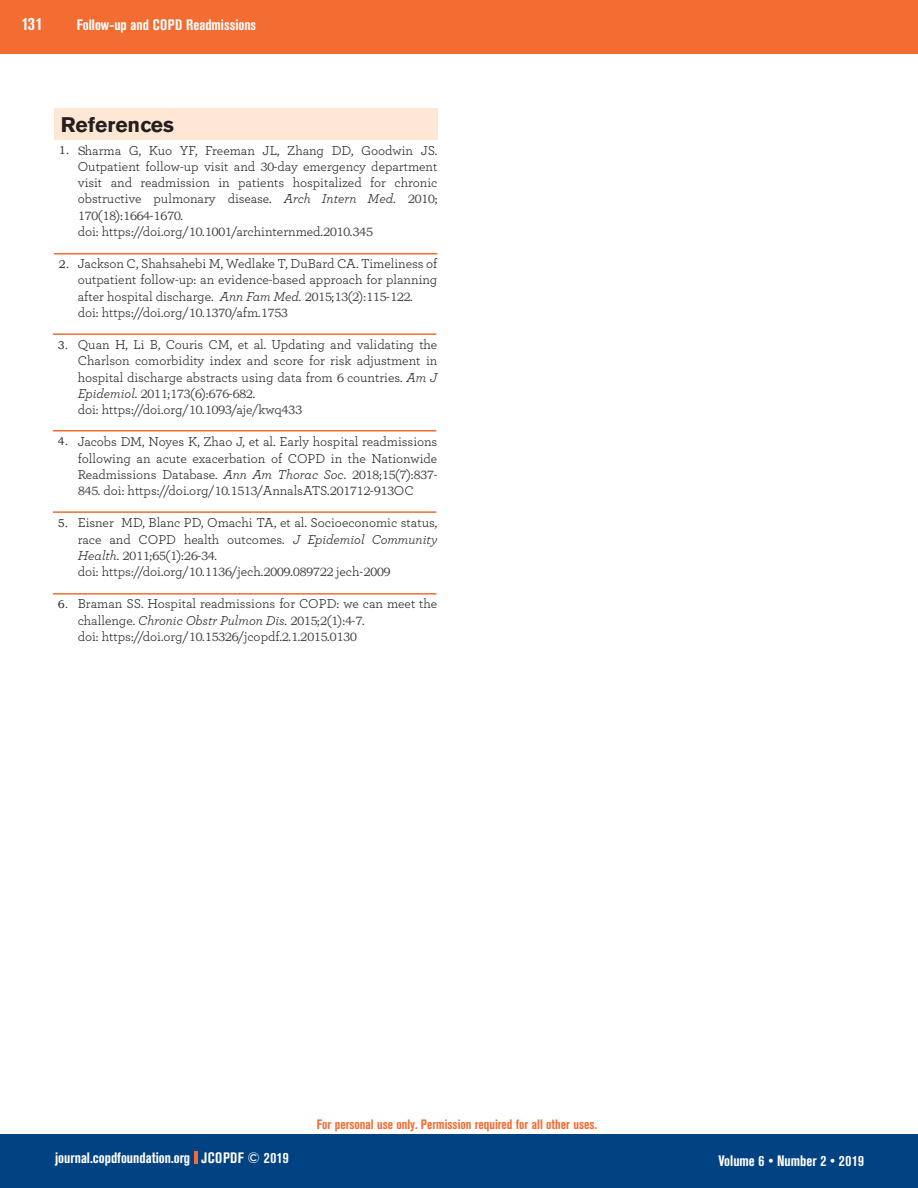
<style>
.page{position:relative;width:918px;height:1188px;background:#fff}
.page>*{position:absolute;margin:0;border:0;box-sizing:border-box;transform-origin:0 0}
.t1{font:700 21px "Akzidenz Grotesk BE";color:#231f20}
.t2{font:700 condensed 18px "Akzidenz Grotesk BE";color:#fff}
.t3{font:700 condensed 15px "Akzidenz Grotesk BE";color:#fff}
.t4{font:13.5px/16.2px "Breathe";color:#231f20;text-align:justify}
.t5{font:700 condensed 13.5px "Akzidenz Grotesk BE";color:#f36c32}
.t6{font:12px "Bookman Old Style";letter-spacing:-.06em;color:#414142}
.t7{font:11.25px "Bookman Old Style";color:#231f20}
.s1{font-family:"Bookman Old Style";font-size:12px;color:#414142}
.s2{font-style:italic}
.s3{font-family:"Breathe";font-size:13.5px;color:#231f20}
.s4{font-family:"Breathe";font-style:italic;font-size:13.5px;color:#231f20}
</style>
<div class="page">
<div style="left:0;top:1134px;width:918px;height:54px;background:#004282"></div>
<div style="left:0;top:0;width:918px;height:54px;background:#f36c32"></div>
<svg style="left:194px;top:1152px;width:3px;height:12px"></svg>
<hr style="left:54px;top:253px;width:383px;height:2px;background:#f36c32">
<hr style="left:53px;top:333px;width:383px;height:2px;background:#f36c32">
<hr style="left:53px;top:430px;width:383px;height:2px;background:#f36c32">
<hr style="left:53px;top:511px;width:383px;height:2px;background:#f36c32">
<hr style="left:53px;top:593px;width:383px;height:2px;background:#f36c32">
<div style="left:54px;top:108px;width:383px;height:31px;background:#fee7d4"></div>
<h2 class="t2" style="left:22px;top:13px;width:23px">131</h2>
<p class="t3" style="left:77px;top:16px;width:181px">Follow-up and COPD Readmissions</p>
<h1 class="t1" style="left:61px;top:112px;width:115px">References</h1>
<p class="t7" style="left:59px;top:143px;width:12px">1.</p>
<p class="t7" style="left:59px;top:257px;width:12px">2.</p>
<p class="t7" style="left:58px;top:337px;width:12px">3.</p>
<p class="t7" style="left:58px;top:434px;width:12px">4.</p>
<p class="t7" style="left:58px;top:515px;width:12px">5.</p>
<p class="t7" style="left:58px;top:597px;width:12px">6.</p>
<p class="t4" style="left:78px;top:142px;width:361px"><span class="s1">S</span>harma G, Kuo YF, Freeman JL, Zhang DD, Goodwin JS.<br>Outpatient follow-up visit and <span class="s1">30</span>-day emergency department visit and readmission in patients hospitalized for chronic obstructive pulmonary disease. <span class="s2">Arch Intern Med</span>. <span class="s1">2010</span>;</p>
<p class="t6" style="left:78px;top:208px;width:107px">170<span class="s3">(</span>18<span class="s3">):</span>1664<span class="s3">-</span>1670<span class="s3">.</span></p>
<p class="t4" style="left:78px;top:223px;width:297px">doi: https://doi.org/<span class="s1">10</span>.<span class="s1">1001</span>/archinternmed.<span class="s1">2010</span>.<span class="s1">345</span></p>
<p class="t4" style="left:78px;top:255px;width:361px;text-align:left">Jackson C, Shahsahebi M, Wedlake T, DuBard CA. Timeliness of outpatient follow-up: an evidence-based approach for planning after hospital discharge. <span class="s2">Ann Fam Med.</span> <span class="s1">2015</span>;<span class="s1">13</span>(<span class="s1">2</span>):<span class="s1">115</span>-<span class="s1">122</span>.<br>doi: https://doi.org/<span class="s1">10</span>.<span class="s1">1370</span>/afm.<span class="s1">1753</span></p>
<p class="t4" style="left:78px;top:336px;width:361px">Quan H, Li B, Couris CM, et al. Updating and validating the Charlson comorbidity index and score for risk adjustment in hospital discharge abstracts using data from <span class="s1">6</span> countries. <span class="s2">Am J</span></p>
<p class="t6" style="left:78px;top:386px;width:179px"><span class="s4">Epidemiol</span><span class="s3">.</span> 2011<span class="s3">;</span>173<span class="s3">(</span>6<span class="s3">):</span>676<span class="s3">-</span>682<span class="s3">.</span></p>
<p class="t4" style="left:78px;top:401px;width:226px">doi: https://doi.org/<span class="s1">10</span>.<span class="s1">1093</span>/aje/kwq<span class="s1">433</span></p>
<p class="t4" style="left:78px;top:433px;width:361px">Jacobs DM, Noyes K, Zhao J, et al. Early hospital readmissions following an acute exacerbation of COPD in the Nationwide Readmissions Database. <span class="s2">Ann Am Thorac Soc</span>. <span class="s1">2018</span>;<span class="s1">15</span>(<span class="s1">7</span>):<span class="s1">837</span>- <span class="s1">845</span>. doi: https://doi.org/<span class="s1">10</span>.<span class="s1">1513</span>/AnnalsATS.<span class="s1">201712</span>-<span class="s1">913</span>OC</p>
<p class="t4" style="left:78px;top:514px;width:361px">Eisner MD, Blanc PD, Omachi TA, et al. Socioeconomic status, race and COPD health outcomes. <span class="s2">J Epidemiol Community</span></p>
<p class="t6" style="left:78px;top:548px;width:141px"><span class="s4">Health</span><span class="s3">.</span> 2011<span class="s3">;</span>65<span class="s3">(</span>1<span class="s3">):</span>26<span class="s3">-</span>34<span class="s3">.</span></p>
<p class="t4" style="left:78px;top:563px;width:315px">doi: https://doi.org/<span class="s1">10</span>.<span class="s1">1136</span>/jech.<span class="s1">2009</span>.<span class="s1">089722</span> jech-<span class="s1">2009</span></p>
<p class="t4" style="left:78px;top:595px;width:361px;text-align:left">Braman SS. Hospital readmissions for COPD: we can meet the challenge. <span class="s2">Chronic Obstr Pulmon Dis.</span> <span class="s1">2015</span>;<span class="s1">2</span>(<span class="s1">1</span>):<span class="s1">4</span>-<span class="s1">7</span>.<br>doi: https://doi.org/<span class="s1">10</span>.<span class="s1">15326</span>/jcopdf.<span class="s1">2</span>.<span class="s1">1</span>.<span class="s1">2015</span>.<span class="s1">0130</span></p>
<p class="t5" style="left:317px;top:1117px;width:282px">For personal use only. Permission required for all other uses.</p>
<p class="t3" style="left:55px;top:1149px;width:235px">journal.copdfoundation.org JCOPDF © 2019</p>
<p class="t3" style="left:719px;top:1152px;width:147px">Volume 6 • Number 2 • 2019</p>
</div>
